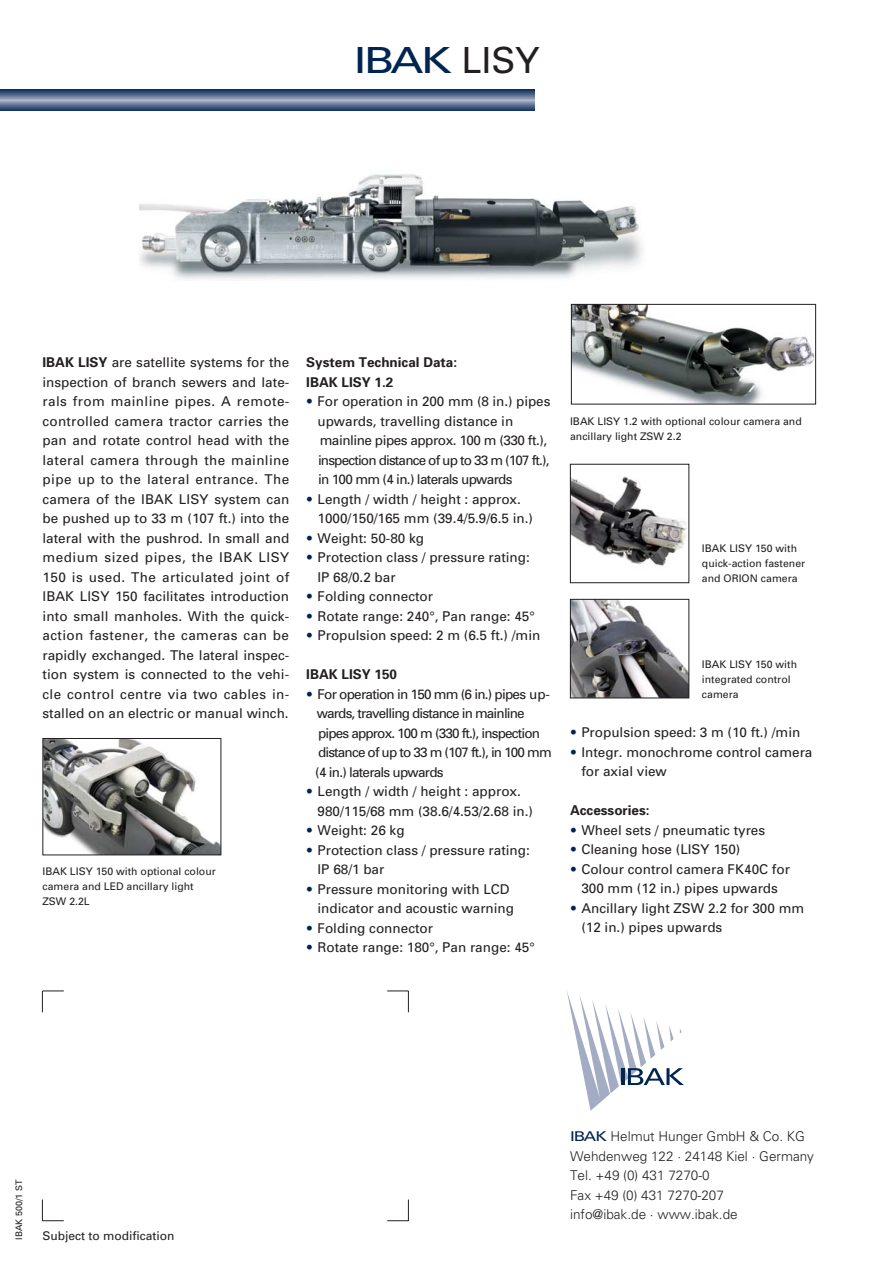
<style>
.page{position:relative;width:893px;height:1262px;background:#fff}
.page>*{position:absolute;margin:0;border:0;box-sizing:border-box;transform-origin:0 0}
.t1{font:36px "Univers";letter-spacing:-.03em;color:#002551;scale:1.27 1}
.t2{font:13.5px/19.5px "Univers";color:#231f20}
.t3{font:13.5px/19.5px "Univers";letter-spacing:-.06em;color:#231f20}
.t4{font:13.5px/19.5px "Univers";letter-spacing:-.035em;color:#231f20}
.t5{font:300 13.5px/19.5px "Univers";color:#231f20}
.t6{font:700 13.5px/19.5px "Univers";color:#231f20}
.t7{font:12px "Univers";color:#231f20}
.t8{font:10.5px/15px "Univers";color:#231f20}
.t9{font:9px "Univers";color:#231f20}
.s1{color:#231f20}
.s2{font-weight:700}
.s3{font-weight:900;color:#002551}
.s4{font-weight:400;color:#002551}
</style>
<div class="page">
<img style="left:139px;top:174px;width:503px;height:106px">
<svg style="left:0;top:89px;width:534px;height:22px"></svg>
<img style="left:572px;top:476px;width:115px;height:90px">
<div style="left:570px;top:464px;width:119px;height:119px;border:1px solid #231f20"></div>
<img style="left:45px;top:740px;width:174px;height:113px">
<div style="left:43px;top:738px;width:178px;height:117px;border:1px solid #231f20"></div>
<img style="left:572px;top:601px;width:115px;height:95px">
<div style="left:570px;top:599px;width:119px;height:99px;border:1px solid #231f20"></div>
<svg style="left:42px;top:990px;width:22px;height:22px"></svg>
<svg style="left:42px;top:1199px;width:22px;height:22px"></svg>
<svg style="left:387px;top:990px;width:22px;height:22px"></svg>
<svg style="left:387px;top:1199px;width:22px;height:22px"></svg>
<svg style="left:567px;top:992px;width:117px;height:118px"></svg>
<img style="left:573px;top:306px;width:240px;height:96px">
<div style="left:571px;top:304px;width:244px;height:100px;border:1px solid #231f20"></div>
<h1 class="t1" style="left:354px;top:47px;width:148px">IBAK <span class="s1">LISY</span></h1>
<p class="t2" style="left:43px;top:354px;width:248px;text-align:justify"><span class="s2">IBAK LISY</span> are satellite systems for the inspection of branch sewers and late&shy;rals from mainline pipes. A remote&shy;controlled camera tractor carries the pan and rotate control head with the lateral camera through the mainline pipe up to the lateral entrance. The camera of the IBAK LISY system can be pushed up to 33 m (107 ft.) into the lateral with the pushrod. In small and medium sized pipes, the IBAK LISY 150 is used. The articulated joint of IBAK LISY 150 facilitates introduction into small manholes. With the quick&shy;action fastener, the cameras can be rapidly exchanged. The lateral inspec&shy;tion system is connected to the vehi&shy;cle control centre via two cables in&shy;stalled on an electric or manual winch.</p>
<p class="t6" style="left:306px;top:354px;width:152px">System Technical Data:<br>IBAK LISY 1.2</p>
<p class="t4" style="left:317px;top:393px;width:234px;text-indent:-11px"><span class="s3">•</span> For operation in 200 mm (8 in.) pipes upwards, travelling distance in mainline pipes approx. 100 m (330 ft.), inspection distance of up to 33 m (107 ft.), in 100 mm (4 in.) laterals upwards</p>
<p class="t2" style="left:317px;top:490px;width:217px;text-indent:-11px"><span class="s3">•</span> Length / width / height : approx.<br>1000/150/165 mm (39.4/5.9/6.5 in.)</p>
<p class="t2" style="left:306px;top:529px;width:119px"><span class="s3">•</span> Weight: 50-80 kg</p>
<p class="t2" style="left:317px;top:549px;width:214px;text-indent:-11px"><span class="s3">•</span> Protection class / pressure rating:<br>IP 68/0.2 bar</p>
<p class="t2" style="left:306px;top:588px;width:128px"><span class="s3">•</span> Folding connector</p>
<p class="t2" style="left:306px;top:607px;width:230px"><span class="s3">•</span> Rotate range: 240°, Pan range: 45°</p>
<p class="t2" style="left:306px;top:627px;width:235px"><span class="s3">•</span> Propulsion speed: 2 m (6.5 ft.) /min</p>
<p class="t6" style="left:306px;top:666px;width:92px">IBAK LISY 150</p>
<p class="t3" style="left:315px;top:685px;width:238px;text-indent:-9px"><span class="s3">•</span> For operation in 150 mm (6 in.) pipes up&shy;wards, travelling distance in mainline pipes approx. 100 m (330 ft.), inspection distance of up to 33 m (107 ft.), in 100 mm (4 in.) laterals upwards</p>
<p class="t2" style="left:317px;top:783px;width:217px;text-indent:-11px"><span class="s3">•</span> Length / width / height : approx.<br>980/115/68 mm (38.6/4.53/2.68 in.)</p>
<p class="t2" style="left:306px;top:822px;width:100px"><span class="s3">•</span> Weight: 26 kg</p>
<p class="t2" style="left:317px;top:841px;width:214px;text-indent:-11px"><span class="s3">•</span> Protection class / pressure rating:<br>IP 68/1 bar</p>
<p class="t2" style="left:317px;top:880px;width:198px;text-indent:-11px"><span class="s3">•</span> Pressure monitoring with LCD indicator and acoustic warning</p>
<p class="t2" style="left:306px;top:919px;width:128px"><span class="s3">•</span> Folding connector</p>
<p class="t2" style="left:306px;top:939px;width:230px"><span class="s3">•</span> Rotate range: 180°, Pan range: 45°</p>
<p class="t8" style="left:43px;top:864px;width:175px">IBAK LISY 150 with optional colour camera and LED ancillary light<br>ZSW 2.2L</p>
<p class="t8" style="left:570px;top:415px;width:233px">IBAK LISY 1.2 with optional colour camera and ancillary light ZSW 2.2</p>
<p class="t8" style="left:702px;top:542px;width:105px">IBAK LISY 150 with quick-action fastener and ORION camera</p>
<p class="t8" style="left:702px;top:657px;width:97px">IBAK LISY 150 with integrated control camera</p>
<p class="t2" style="left:570px;top:724px;width:232px"><span class="s3">•</span> Propulsion speed: 3 m (10 ft.) /min</p>
<p class="t2" style="left:581px;top:743px;width:232px;text-indent:-11px"><span class="s3">•</span> Integr. monochrome control camera for axial view</p>
<p class="t6" style="left:570px;top:802px;width:81px">Accessories:</p>
<p class="t2" style="left:570px;top:821px;width:197px"><span class="s3">•</span> Wheel sets / pneumatic tyres</p>
<p class="t2" style="left:570px;top:841px;width:172px"><span class="s3">•</span> Cleaning hose (LISY 150)</p>
<p class="t2" style="left:570px;top:860px;width:221px;text-align:center"><span class="s3">•</span> Colour control camera FK40C for<br>300 mm (12 in.) pipes upwards</p>
<p class="t2" style="left:581px;top:899px;width:224px;text-indent:-11px"><span class="s3">•</span> Ancillary light ZSW 2.2 for 300 mm (12 in.) pipes upwards</p>
<p class="t9" style="left:16px;top:1239px;width:62px;rotate:-90deg">IBAK 500/1 ST</p>
<p class="t7" style="left:43px;top:1231px;width:133px">Subject to modification</p>
<p class="t5" style="left:570px;top:1127px;width:245px"><span class="s4">IBAK</span> Helmut Hunger GmbH &amp; Co. KG<br>Wehdenweg 122 · 24148 Kiel · Germany<br>Tel. +49 (0) 431 7270-0<br>Fax +49 (0) 431 7270-207<br>info@ibak.de · www.ibak.de</p>
</div>
